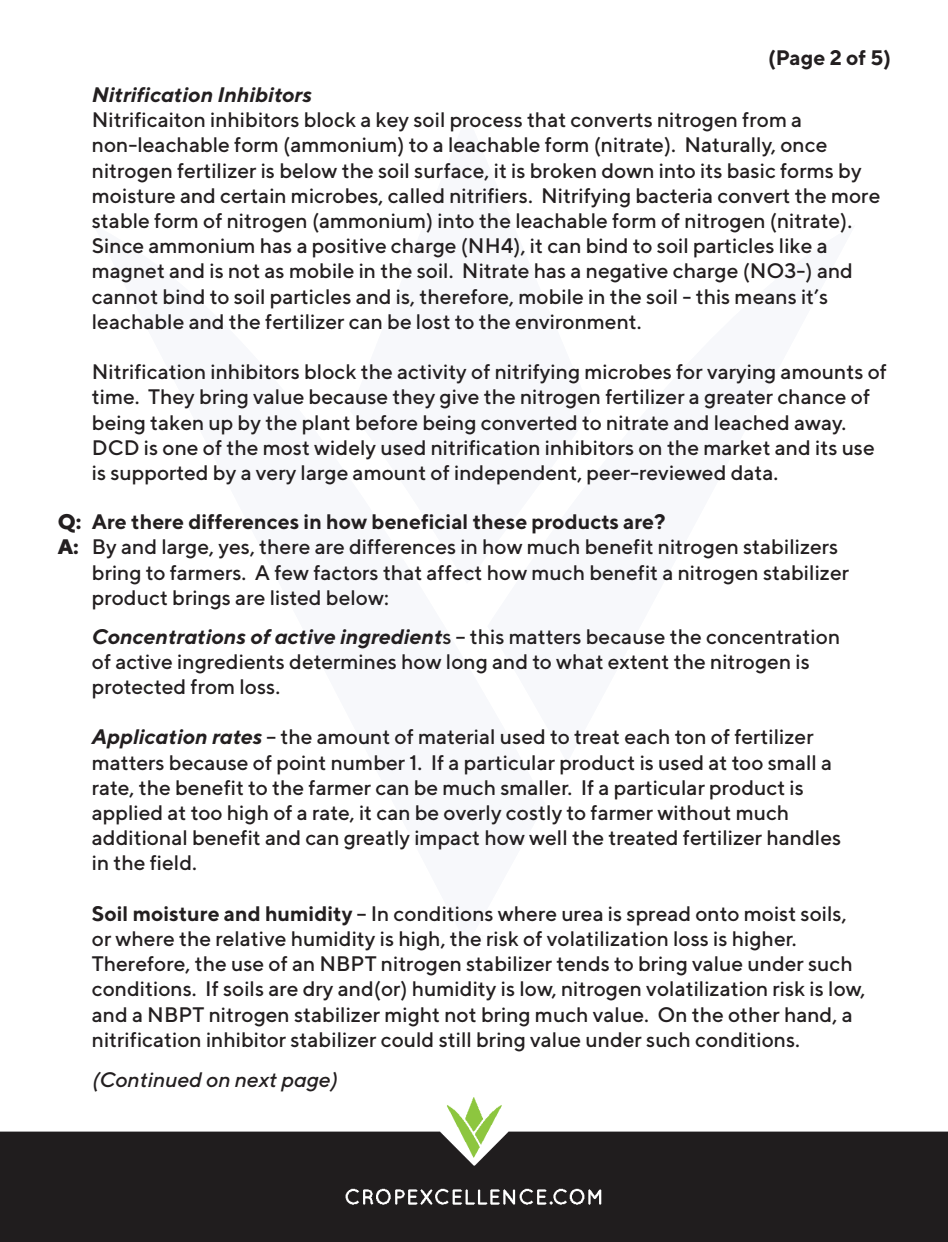
<style>
.page{position:relative;width:948px;height:1242px;background:#fff}
.page>*{position:absolute;margin:0;border:0;box-sizing:border-box;transform-origin:0 0}
.t1{font:500 21px/25.2px "TT Norms";color:#231f20}
.t2{font:700 21px "TT Norms";color:#231f20}
.t3{font:italic 700 21px "TT Norms";color:#231f20}
.t4{font:italic 500 21px "TT Norms";color:#231f20}
.t5{font:800 21px/25.2px "TT Norms";color:#231f20}
.s1{font-weight:700;font-style:italic}
.s2{font-weight:700}
</style>
<div class="page">
<img style="left:0;top:1097px;width:948px;height:145px">
<p class="t5" style="left:58px;top:509px;width:25px">Q:<br>A:</p>
<p class="t2" style="left:768px;top:45px;width:125px">(Page 2 of 5)</p>
<p class="t3" style="left:92px;top:81px;width:221px">Nitrification Inhibitors</p>
<p class="t1" style="left:92px;top:107px;width:790px">Nitrificaiton inhibitors block a key soil process that converts nitrogen from a non-leachable form (ammonium) to a leachable form (nitrate). Naturally, once nitrogen fertilizer is below the soil surface, it is broken down into its basic forms by moisture and certain microbes, called nitrifiers. Nitrifying bacteria convert the more stable form of nitrogen (ammonium) into the leachable form of nitrogen (nitrate).<br>Since ammonium has a positive charge (NH4), it can bind to soil particles like a magnet and is not as mobile in the soil. Nitrate has a negative charge (NO3-) and cannot bind to soil particles and is, therefore, mobile in the soil - this means it’s leachable and the fertilizer can be lost to the environment.</p>
<p class="t1" style="left:92px;top:359px;width:796px">Nitrification inhibitors block the activity of nitrifying microbes for varying amounts of time. They bring value because they give the nitrogen fertilizer a greater chance of being taken up by the plant before being converted to nitrate and leached away.<br>DCD is one of the most widely used nitrification inhibitors on the market and its use is supported by a very large amount of independent, peer-reviewed data.</p>
<p class="t2" style="left:92px;top:509px;width:575px">Are there differences in how beneficial these products are?</p>
<p class="t1" style="left:92px;top:534px;width:759px">By and large, yes, there are differences in how much benefit nitrogen stabilizers bring to farmers. A few factors that affect how much benefit a nitrogen stabilizer product brings are listed below:</p>
<p class="t1" style="left:92px;top:623px;width:750px"><span class="s1">Concentrations of active ingredient</span>s – this matters because the concentration of active ingredients determines how long and to what extent the nitrogen is protected from loss.</p>
<p class="t1" style="left:92px;top:724px;width:751px"><span class="s1">Application rates</span> – the amount of material used to treat each ton of fertilizer matters because of point number 1. If a particular product is used at too small a rate, the benefit to the farmer can be much smaller. If a particular product is applied at too high of a rate, it can be overly costly to farmer without much additional benefit and can greatly impact how well the treated fertilizer handles in the field.</p>
<p class="t1" style="left:92px;top:900px;width:775px"><span class="s2">Soil moisture and humidity</span> – In conditions where urea is spread onto moist soils, or where the relative humidity is high, the risk of volatilization loss is higher.<br>Therefore, the use of an NBPT nitrogen stabilizer tends to bring value under such conditions. If soils are dry and(or) humidity is low, nitrogen volatilization risk is low, and a NBPT nitrogen stabilizer might not bring much value. On the other hand, a nitrification inhibitor stabilizer could still bring value under such conditions.</p>
<p class="t4" style="left:92px;top:1067px;width:247px">(Continued on next page)</p>
</div>
